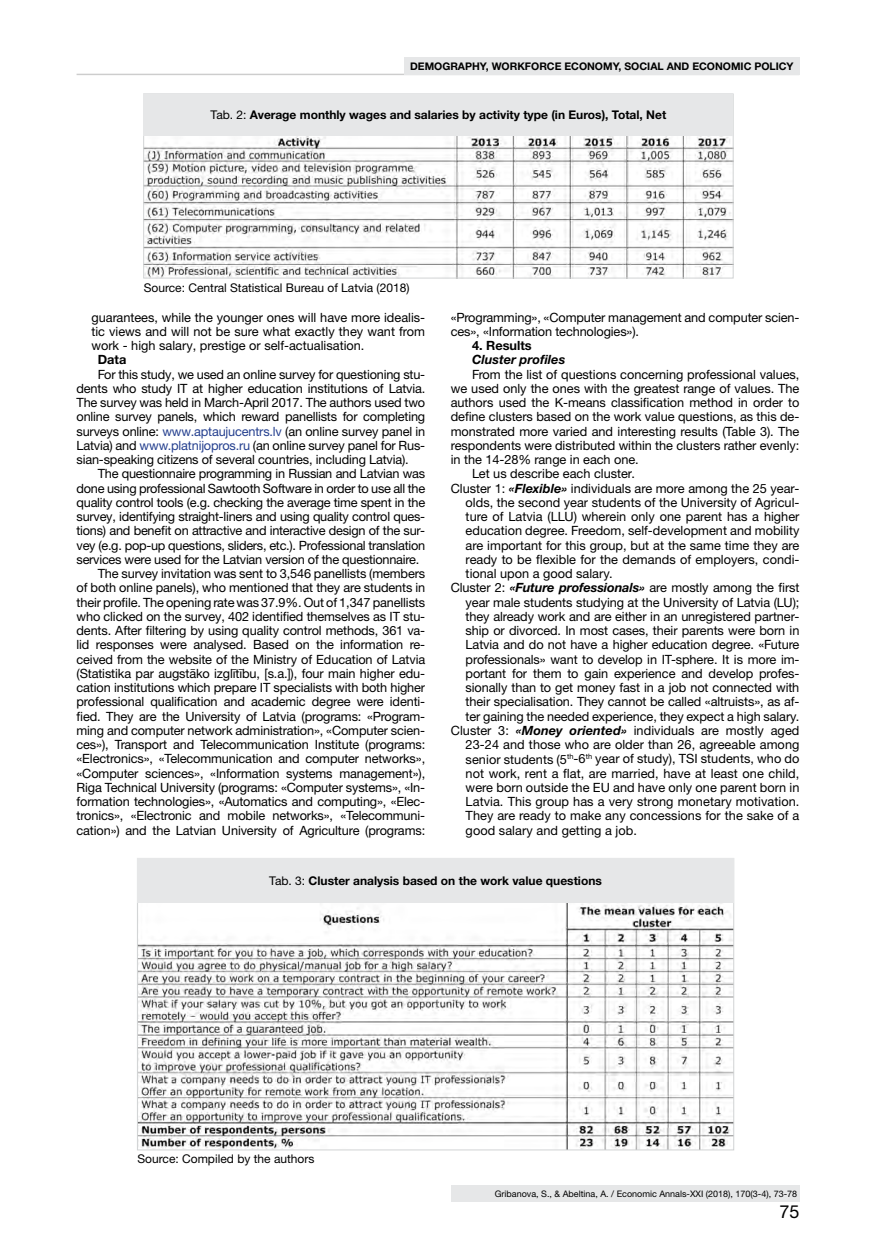
<style>
.page{position:relative;width:876px;height:1246px;background:#fff}
.page>*{position:absolute;margin:0;border:0;box-sizing:border-box;transform-origin:0 0}
.Литература_англ_2016{font:18px "Helvetica Neue LTW1 G";color:#000}
.Абзац_англ_2016{font:12.75px/14.2px "Helvetica Neue LTW1 G";letter-spacing:-.01em;color:#000;text-align:justify}
.Список{font:12.75px/14.2px "Helvetica Neue LTW1 G";color:#000;text-align:justify}
.Абзац_англ_2016-2{font:italic 700 12.75px "Helvetica Neue LTW1 G";color:#000}
.Абзац_англ_2016-3{font:700 12.75px "Helvetica Neue LTW1 G";color:#000}
.Таблицы_шапка{font:700 12px "Helvetica Neue LTW1 G";color:#000}
.Таблицы__рисунки__по{font:12px "Helvetica Neue LTW1 G";color:#000}
.t1{font:700 10.5px "Helvetica Neue LTW1 G";color:#000}
.t2{font:9px "Helvetica Neue LTW1 G";color:#000}
.s1{font-weight:400}
.s2{font-weight:700;font-style:italic}
.s3{color:#25408f}
</style>
<div class="page">
<hr style="left:77px;top:74px;width:722px;height:1px;background:#000">
<div style="left:451px;top:1185px;width:348px;height:17px;background:#e6e7e8"></div>
<img style="left:139px;top:903px;width:593px;height:245px">
<div style="left:137px;top:858px;width:597px;height:45px;background:#e6e7e8"></div>
<img style="left:145px;top:135px;width:586px;height:141px">
<div style="left:144px;top:94px;width:589px;height:41px;background:#e6e7e8"></div>
<div style="left:404px;top:57px;width:395px;height:17px;background:#e6e7e8"></div>
<p class="t1" style="left:410px;top:59px;width:385px">DEMOGRAPHY, WORKFORCE ECONOMY, SOCIAL AND ECONOMIC POLICY</p>
<p class="Таблицы_шапка" style="left:211px;top:107px;width:457px"><span class="s1">Tab. 2:</span> Average monthly wages and salaries by activity type (in Euros), Total, Net</p>
<p class="Таблицы__рисунки__по" style="left:144px;top:280px;width:267px">Source: Central Statistical Bureau of Latvia (2018)</p>
<p class="Абзац_англ_2016" style="left:451px;top:310px;width:349px">«Programming», «Computer management and computer scien&shy;ces», «Information technologies»).</p>
<p class="Абзац_англ_2016-3" style="left:472px;top:338px;width:61px">4. Results</p>
<p class="Абзац_англ_2016-2" style="left:472px;top:352px;width:95px">Cluster profiles</p>
<p class="Абзац_англ_2016" style="left:451px;top:367px;width:350px;text-indent:21px">From the list of questions concerning professional values, we used only the ones with the greatest range of values. The authors used the K-means classification method in order to define clusters based on the work value questions, as this de&shy;monstrated more varied and interesting results (Table 3). The respondents were distributed within the clusters rather evenly: in the 14-28% range in each one.</p>
<p class="Абзац_англ_2016" style="left:472px;top:467px;width:165px">Let us describe each cluster.</p>
<p class="Список" style="left:466px;top:481px;width:335px;text-indent:-15px">Cluster 1: <span class="s2">«Flexible»</span> individuals are more among the 25 year&shy;olds, the second year students of the University of Agricul&shy;ture of Latvia (LLU) wherein only one parent has a higher education degree. Freedom, self-development and mobility are important for this group, but at the same time they are ready to be flexible for the demands of employers, condi&shy;tional upon a good salary.</p>
<p class="Список" style="left:466px;top:581px;width:335px;text-indent:-15px">Cluster 2: <span class="s2">«Future professionals»</span> are mostly among the first year male students studying at the University of Latvia (LU); they already work and are either in an unregistered partner&shy;ship or divorced. In most cases, their parents were born in Latvia and do not have a higher education degree. «Future professionals» want to develop in IT-sphere. It is more im&shy;portant for them to gain experience and develop profes&shy;sionally than to get money fast in a job not connected with their specialisation. They cannot be called «altruists», as af&shy;ter gaining the needed experience, they expect a high salary.</p>
<p class="Список" style="left:466px;top:723px;width:335px;text-indent:-15px">Cluster 3: <span class="s2">«Money oriented»</span> individuals are mostly aged 23-24 and those who are older than 26, agreeable among senior students (5<sup>th</sup>-6<sup>th</sup> year of study), TSI students, who do not work, rent a flat, are married, have at least one child, were born outside the EU and have only one parent born in Latvia. This group has a very strong monetary motivation.<br>They are ready to make any concessions for the sake of a good salary and getting a job.</p>
<p class="Таблицы_шапка" style="left:269px;top:873px;width:334px"><span class="s1">Tab. 3:</span> Cluster analysis based on the work value questions</p>
<p class="Список" style="left:91px;top:310px;width:335px">guarantees, while the younger ones will have more idealis&shy;tic views and will not be sure what exactly they want from work - high salary, prestige or self-actualisation.</p>
<p class="Абзац_англ_2016-3" style="left:98px;top:352px;width:30px">Data</p>
<p class="Абзац_англ_2016" style="left:77px;top:367px;width:350px;text-indent:21px">For this study, we used an online survey for questioning stu&shy;dents who study IT at higher education institutions of Latvia.<br>The survey was held in March-April 2017. The authors used two online survey panels, which reward panellists for completing surveys online: <span class="s3">www.aptaujucentrs.lv</span> (an online survey panel in Latvia) and <span class="s3">www.platnijopros.ru</span> (an online survey panel for Rus&shy;sian-speaking citizens of several countries, including Latvia).</p>
<p class="Абзац_англ_2016" style="left:77px;top:467px;width:350px;text-indent:21px">The questionnaire programming in Russian and Latvian was done using professional Sawtooth Software in order to use all the quality control tools (e.g. checking the average time spent in the survey, identifying straight-liners and using quality control ques&shy;tions) and benefit on attractive and interactive design of the sur&shy;vey (e.g. pop-up questions, sliders, etc.). Professional translation services were used for the Latvian version of the questionnaire.</p>
<p class="Абзац_англ_2016" style="left:77px;top:566px;width:350px;text-indent:21px">The survey invitation was sent to 3,546 panellists (members of both online panels), who mentioned that they are students in their profile. The opening rate was 37.9%. Out of 1,347 panellists who clicked on the survey, 402 identified themselves as IT stu&shy;dents. After filtering by using quality control methods, 361 va&shy;lid responses were analysed. Based on the information re&shy;ceived from the website of the Ministry of Education of Latvia (Statistika par augstāko izglītību, [s.a.]), four main higher edu&shy;cation institutions which prepare IT specialists with both higher professional qualification and academic degree were identi&shy;fied. They are the University of Latvia (programs: «Program&shy;ming and computer network administration», «Computer scien&shy;ces»), Transport and Telecommunication Institute (programs: «Electronics», «Telecommunication and computer networks», «Computer sciences», «Information systems management»), Riga Technical University (programs: «Computer systems», «In&shy;formation technologies», «Automatics and computing», «Elec&shy;tronics», «Electronic and mobile networks», «Telecommuni&shy;cation») and the Latvian University of Agriculture (programs:</p>
<p class="Таблицы__рисунки__по" style="left:138px;top:1151px;width:178px">Source: Compiled by the authors</p>
<p class="t2" style="left:495px;top:1188px;width:304px">Gribanova, S., &amp; Abeltina, A. / Economic Annals-XXI (2018), 170(3-4), 73-78</p>
<p class="Литература_англ_2016" style="left:779px;top:1200px;width:22px">75</p>
</div>
